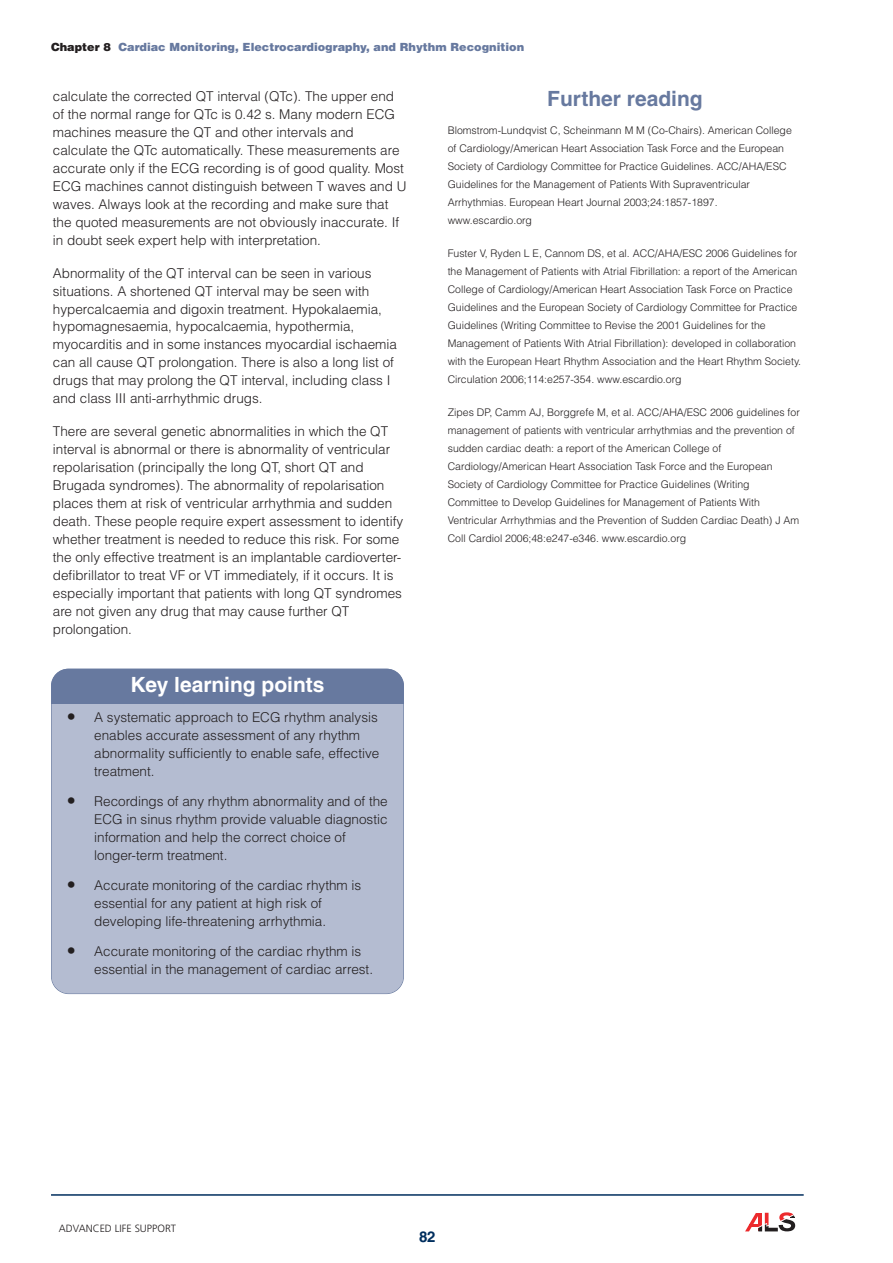
<style>
.page{position:relative;width:893px;height:1263px;background:#fff}
.page>*{position:absolute;margin:0;border:0;box-sizing:border-box;transform-origin:0 0}
.t1{font:700 21px "Helvetica";color:#fff}
.t2{font:700 21px "Helvetica";color:#67799f}
.t3{font:700 15px "Helvetica";color:#002e5e}
.t4{font:300 13.5px/18px "Helvetica";color:#231f20}
.t5{font:900 11.25px "Helvetica";color:#67799f}
.t6{font:300 10.5px/18px "Helvetica";color:#231f20}
.t7{font:300 10.5px "Frutiger";color:#231f20}
.s1{color:#231f20}
.s2{font-size:18px}
</style>
<div class="page">
<svg style="left:745px;top:1212px;width:50px;height:19px"></svg>
<hr style="left:51px;top:1194px;width:753px;height:2px;background:#002e5e">
<div style="left:52px;top:669px;width:351px;height:324px;background:#b4bcd1;border-radius:17px"></div>
<div style="left:51px;top:669px;width:353px;height:325px;border:2px solid #67799f;border-radius:18px"></div>
<div style="left:51px;top:686px;width:353px;height:17px;background:#67799f"></div>
<div style="left:51px;top:669px;width:353px;height:34px;background:#67799f;border-radius:17px"></div>
<p class="t5" style="left:51px;top:40px;width:475px"><span class="s1">Chapter 8</span> Cardiac Monitoring, Electrocardiography, and Rhythm Recognition</p>
<p class="t4" style="left:53px;top:87px;width:355px">calculate the corrected QT interval (QTc). The upper end of the normal range for QTc is 0.42 s. Many modern ECG machines measure the QT and other intervals and calculate the QTc automatically. These measurements are accurate only if the ECG recording is of good quality. Most ECG machines cannot distinguish between T waves and U waves. Always look at the recording and make sure that the quoted measurements are not obviously inaccurate. If in doubt seek expert help with interpretation.</p>
<p class="t4" style="left:53px;top:264px;width:346px">Abnormality of the QT interval can be seen in various situations. A shortened QT interval may be seen with hypercalcaemia and digoxin treatment. Hypokalaemia, hypomagnesaemia, hypocalcaemia, hypothermia, myocarditis and in some instances myocardial ischaemia can all cause QT prolongation. There is also a long list of drugs that may prolong the QT interval, including class I and class III anti-arrhythmic drugs.</p>
<p class="t4" style="left:53px;top:423px;width:352px">There are several genetic abnormalities in which the QT interval is abnormal or there is abnormality of ventricular repolarisation (principally the long QT, short QT and Brugada syndromes). The abnormality of repolarisation places them at risk of ventricular arrhythmia and sudden death. These people require expert assessment to identify whether treatment is needed to reduce this risk. For some the only effective treatment is an implantable cardioverter&shy;defibrillator to treat VF or VT immediately, if it occurs. It is especially important that patients with long QT syndromes are not given any drug that may cause further QT prolongation.</p>
<h1 class="t1" style="left:131px;top:677px;width:195px">Key learning points</h1>
<p class="t4" style="left:94px;top:708px;width:287px;text-indent:-27px"><span class="s2">•</span> A systematic approach to ECG rhythm analysis enables accurate assessment of any rhythm abnormality sufficiently to enable safe, effective treatment.</p>
<p class="t4" style="left:94px;top:792px;width:295px;text-indent:-27px"><span class="s2">•</span> Recordings of any rhythm abnormality and of the ECG in sinus rhythm provide valuable diagnostic information and help the correct choice of longer-term treatment.</p>
<p class="t4" style="left:94px;top:876px;width:269px;text-indent:-27px"><span class="s2">•</span> Accurate monitoring of the cardiac rhythm is essential for any patient at high risk of developing life-threatening arrhythmia.</p>
<p class="t4" style="left:94px;top:942px;width:280px;text-indent:-27px"><span class="s2">•</span> Accurate monitoring of the cardiac rhythm is essential in the management of cardiac arrest.</p>
<h1 class="t2" style="left:547px;top:91px;width:157px">Further reading</h1>
<p class="t6" style="left:448px;top:122px;width:346px">Blomstrom-Lundqvist C, Scheinmann M M (Co-Chairs). American College of Cardiology/American Heart Association Task Force and the European Society of Cardiology Committee for Practice Guidelines. ACC/AHA/ESC Guidelines for the Management of Patients With Supraventricular Arrhythmias. European Heart Journal 2003;24:1857-1897. www.escardio.org</p>
<p class="t6" style="left:448px;top:245px;width:355px">Fuster V, Ryden L E, Cannom DS, et al. ACC/AHA/ESC 2006 Guidelines for the Management of Patients with Atrial Fibrillation: a report of the American College of Cardiology/American Heart Association Task Force on Practice Guidelines and the European Society of Cardiology Committee for Practice Guidelines (Writing Committee to Revise the 2001 Guidelines for the Management of Patients With Atrial Fibrillation): developed in collaboration with the European Heart Rhythm Association and the Heart Rhythm Society.<br>Circulation 2006;114:e257-354. www.escardio.org</p>
<p class="t6" style="left:448px;top:404px;width:354px">Zipes DP, Camm AJ, Borggrefe M, et al. ACC/AHA/ESC 2006 guidelines for management of patients with ventricular arrhythmias and the prevention of sudden cardiac death: a report of the American College of Cardiology/American Heart Association Task Force and the European Society of Cardiology Committee for Practice Guidelines (Writing Committee to Develop Guidelines for Management of Patients With Ventricular Arrhythmias and the Prevention of Sudden Cardiac Death) J Am Coll Cardiol 2006;48:e247-e346. www.escardio.org</p>
<p class="t7" style="left:59px;top:1224px;width:119px">ADVANCED LIFE SUPPORT</p>
<p class="t3" style="left:419px;top:1231px;width:18px">82</p>
</div>
